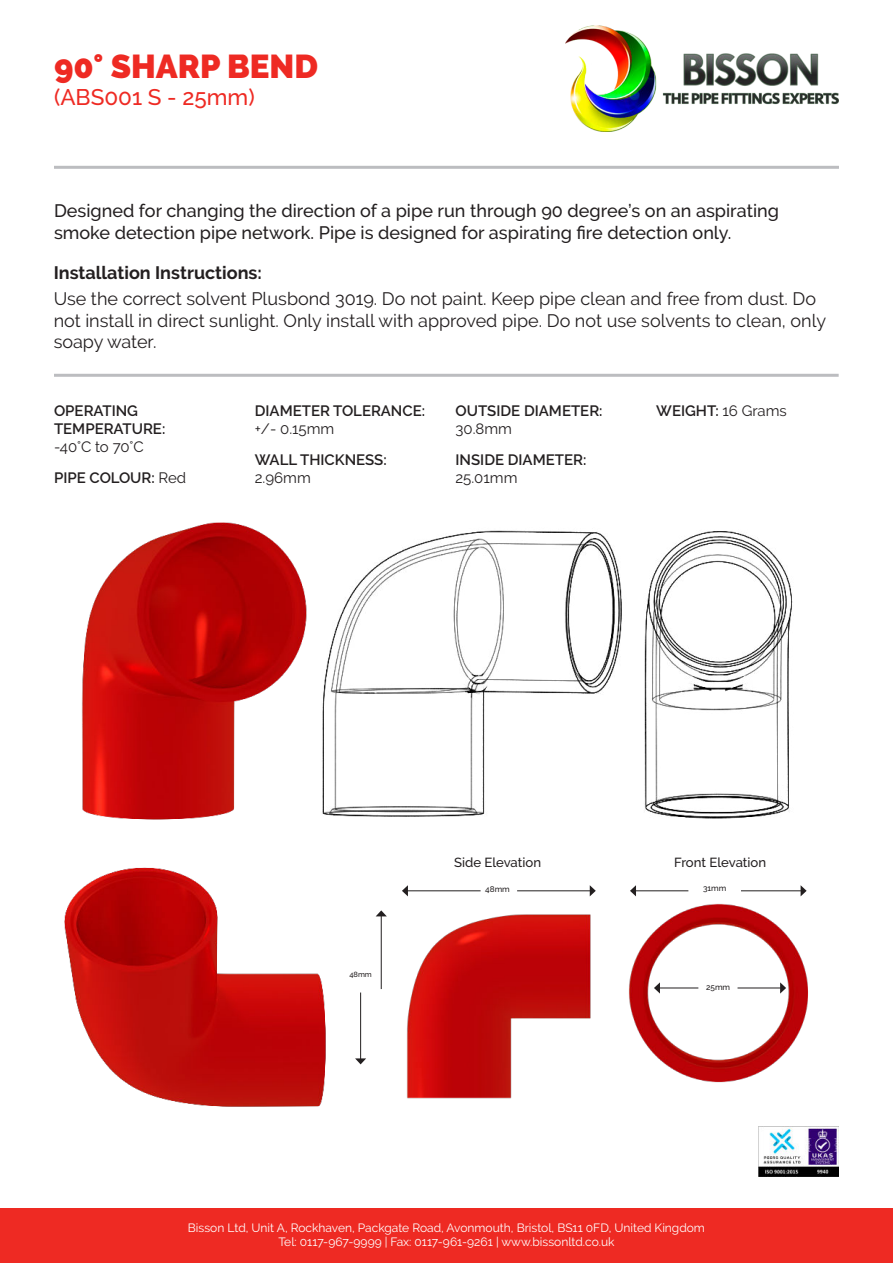
<style>
.page{position:relative;width:893px;height:1263px;background:#fff}
.page>*{position:absolute;margin:0;border:0;box-sizing:border-box;transform-origin:0 0}
.t1{font:900 33px "Raleway";color:#ee2a23}
.t2{font:500 22.5px "Raleway";color:#ee2a23}
.t3{font:18px/21.6px "Raleway";color:#231f20}
.t4{font:500 18px/21.6px "Raleway";color:#231f20}
.t5{font:700 18px "Raleway";color:#231f20}
.t6{font:600 15px/18px "Raleway";color:#231f20}
.t7{font:15px/30.8px "Raleway";color:#231f20}
.t8{font:500 13.2px "Raleway";color:#231f20}
.t9{font:12px/14.4px "Raleway";color:#fff;text-align:center}
.t10{font:500 8.25px "Raleway";color:#231f20}
.t11{font:500 7.5px "Raleway";color:#231f20}
.s1{font-weight:600}
.s2{font-weight:400}
</style>
<div class="page">
<img style="left:565px;top:26px;width:274px;height:106px">
<hr style="left:54px;top:166px;width:785px;height:3px;background:#bcbdc0">
<div style="left:0;top:1209px;width:893px;height:54px;background:#ee2a23"></div>
<hr style="left:54px;top:374px;width:785px;height:3px;background:#bcbdc0">
<img style="left:759px;top:1126px;width:80px;height:51px">
<img style="left:82px;top:522px;width:142px;height:298px">
<img style="left:64px;top:867px;width:262px;height:240px">
<img style="left:644px;top:531px;width:149px;height:288px">
<img style="left:375px;top:914px;width:216px;height:185px">
<img style="left:224px;top:522px;width:398px;height:295px">
<hr style="left:517px;top:890px;width:74px;height:1px;background:#231f20">
<svg style="left:590px;top:885px;width:6px;height:11px"></svg>
<hr style="left:407px;top:890px;width:74px;height:1px;background:#231f20">
<svg style="left:402px;top:885px;width:6px;height:11px"></svg>
<hr style="left:360px;top:992px;width:1px;height:67px;background:#231f20">
<svg style="left:355px;top:1058px;width:11px;height:6px"></svg>
<hr style="left:381px;top:916px;width:1px;height:73px;background:#231f20">
<svg style="left:376px;top:910px;width:11px;height:6px"></svg>
<img style="left:629px;top:885px;width:179px;height:198px">
<h1 class="t1" style="left:54px;top:54px;width:266px">90° SHARP BEND</h1>
<p class="t2" style="left:54px;top:88px;width:202px">(ABS001 S - 25mm)</p>
<p class="t4" style="left:54px;top:202px;width:726px">Designed for changing the direction of a pipe run through 90 degree’s on an aspirating smoke detection pipe network. Pipe is designed for aspirating fire detection only.</p>
<p class="t5" style="left:54px;top:262px;width:210px">Installation Instructions:</p>
<p class="t3" style="left:54px;top:289px;width:774px">Use the correct solvent Plusbond 3019. Do not paint. Keep pipe clean and free from dust. Do not install in direct sunlight. Only install with approved pipe. Do not use solvents to clean, only soapy water.</p>
<p class="t6" style="left:54px;top:402px;width:113px">OPERATING<br>TEMPERATURE:</p>
<p class="t7" style="left:54px;top:432px;width:134px">-40°C to 70°C<br><span class="s1">PIPE COLOUR:</span> Red</p>
<p class="t6" style="left:255px;top:402px;width:172px">DIAMETER TOLERANCE:</p>
<p class="t7" style="left:255px;top:414px;width:81px">+/- 0.15mm</p>
<p class="t6" style="left:255px;top:450px;width:133px">WALL THICKNESS:</p>
<p class="t7" style="left:255px;top:463px;width:58px">2.96mm</p>
<p class="t6" style="left:455px;top:402px;width:149px">OUTSIDE DIAMETER:</p>
<p class="t7" style="left:455px;top:414px;width:58px">30.8mm</p>
<p class="t6" style="left:455px;top:450px;width:132px">INSIDE DIAMETER:</p>
<p class="t7" style="left:455px;top:463px;width:63px">25.01mm</p>
<p class="t6" style="left:656px;top:402px;width:132px">WEIGHT: <span class="s2">16 Grams</span></p>
<p class="t11" style="left:349px;top:972px;width:24px">48mm</p>
<p class="t8" style="left:454px;top:855px;width:89px">Side Elevation</p>
<p class="t8" style="left:674px;top:855px;width:93px">Front Elevation</p>
<p class="t10" style="left:485px;top:886px;width:26px">48mm</p>
<p class="t10" style="left:703px;top:884px;width:25px">31mm</p>
<p class="t10" style="left:706px;top:984px;width:26px">25mm</p>
<p class="t9" style="left:188px;top:1221px;width:518px">Bisson Ltd, Unit A, Rockhaven, Packgate Road, Avonmouth, Bristol, BS11 0FD , United Kingdom<br>Tel: 0117-967-9999 | Fax: 0117-961-9261 | www.bissonltd.co.uk</p>
</div>
